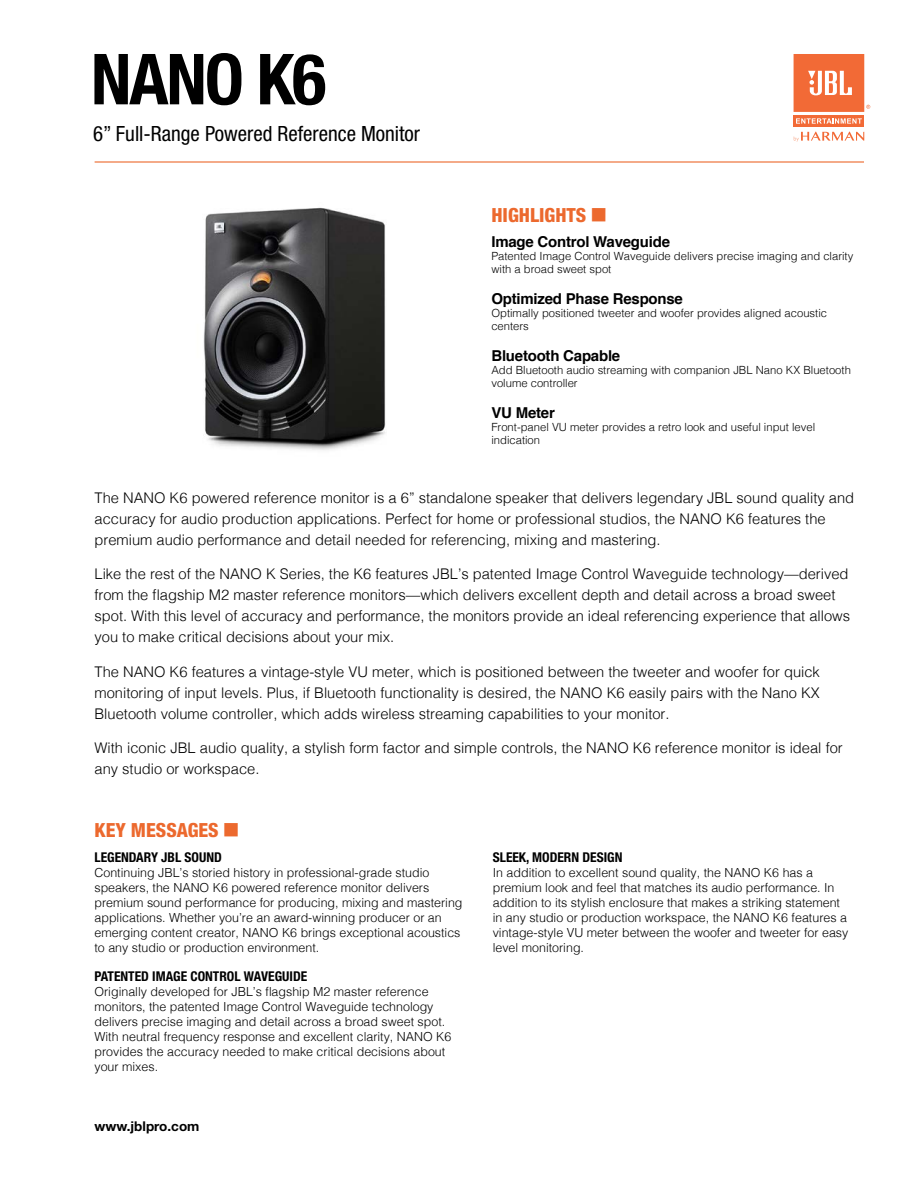
<style>
.page{position:relative;width:918px;height:1188px;background:#fff}
.page>*{position:absolute;margin:0;border:0;box-sizing:border-box;transform-origin:0 0}
.t1{font:700 condensed 70.5px "Helvetica Neue LT Std";letter-spacing:-.03em;color:#000}
.t2{font:condensed 21px "Helvetica Neue LT Std";color:#000}
.t3{font:800 condensed 19.5px "Helvetica Neue LT Std";color:#ec692e}
.t4{font:700 15px "Helvetica";letter-spacing:-.015em;color:#000}
.t5{font:300 14.7px/21px "Helvetica";color:#000}
.t6{font:700 condensed 13.5px "Helvetica Neue LT";color:#000}
.t7{font:700 13.5px "Helvetica Neue LT Std";color:#000}
.t8{font:300 12.45px/15px "Helvetica";color:#000}
.t9{font:300 11.25px/12.8px "Helvetica";color:#000}
</style>
<div class="page">
<hr style="left:95px;top:161px;width:769px;height:2px;background:#ec692e">
<div style="left:794px;top:116px;width:70px;height:11px;background:#f26a36"></div>
<svg style="left:796px;top:118px;width:66px;height:6px"></svg>
<svg style="left:794px;top:132px;width:70px;height:10px"></svg>
<svg style="left:794px;top:54px;width:76px;height:58px"></svg>
<img style="left:203px;top:207px;width:183px;height:243px">
<h1 class="t1" style="left:91px;top:37px;width:237px">NANO K6</h1>
<h2 class="t2" style="left:93px;top:121px;width:329px">6” Full-Range Powered Reference Monitor</h2>
<h3 class="t3" style="left:491px;top:203px;width:96px">HIGHLIGHTS</h3>
<p class="t4" style="left:491px;top:230px;width:180px">Image Control Waveguide</p>
<p class="t9" style="left:491px;top:249px;width:363px">Patented Image Control Waveguide delivers precise imaging and clarity with a broad sweet spot</p>
<p class="t4" style="left:491px;top:287px;width:193px">Optimized Phase Response</p>
<p class="t9" style="left:491px;top:306px;width:337px">Optimally positioned tweeter and woofer provides aligned acoustic centers</p>
<p class="t4" style="left:491px;top:344px;width:130px">Bluetooth Capable</p>
<p class="t9" style="left:491px;top:363px;width:361px">Add Bluetooth audio streaming with companion JBL Nano KX Bluetooth volume controller</p>
<p class="t4" style="left:491px;top:401px;width:65px">VU Meter</p>
<p class="t9" style="left:491px;top:420px;width:325px">Front-panel VU meter provides a retro look and useful input level indication</p>
<p class="t5" style="left:94px;top:486px;width:761px">The NANO K6 powered reference monitor is a 6” standalone speaker that delivers legendary JBL sound quality and accuracy for audio production applications. Perfect for home or professional studios, the NANO K6 features the premium audio performance and detail needed for referencing, mixing and mastering.</p>
<p class="t5" style="left:94px;top:563px;width:757px">Like the rest of the NANO K Series, the K6 features JBL’s patented Image Control Waveguide technology—derived from the flagship M2 master reference monitors—which delivers excellent depth and detail across a broad sweet spot. With this level of accuracy and performance, the monitors provide an ideal referencing experience that allows you to make critical decisions about your mix.</p>
<p class="t5" style="left:94px;top:660px;width:727px;text-align:justify">The NANO K6 features a vintage-style VU meter, which is positioned between the tweeter and woofer for quick monitoring of input levels. Plus, if Bluetooth functionality is desired, the NANO K6 easily pairs with the Nano KX Bluetooth volume controller, which adds wireless streaming capabilities to your monitor.</p>
<p class="t5" style="left:94px;top:737px;width:750px">With iconic JBL audio quality, a stylish form factor and simple controls, the NANO K6 reference monitor is ideal for any studio or workspace.</p>
<h3 class="t3" style="left:94px;top:818px;width:126px">KEY MESSAGES</h3>
<p class="t6" style="left:94px;top:849px;width:129px">LEGENDARY JBL SOUND</p>
<p class="t8" style="left:94px;top:864px;width:370px">Continuing JBL’s storied history in professional-grade studio speakers, the NANO K6 powered reference monitor delivers premium sound performance for producing, mixing and mastering applications. Whether you’re an award-winning producer or an emerging content creator, NANO K6 brings exceptional acoustics to any studio or production environment.</p>
<p class="t6" style="left:94px;top:968px;width:214px">PATENTED IMAGE CONTROL WAVEGUIDE</p>
<p class="t8" style="left:94px;top:984px;width:359px">Originally developed for JBL’s flagship M2 master reference monitors, the patented Image Control Waveguide technology delivers precise imaging and detail across a broad sweet spot.<br>With neutral frequency response and excellent clarity, NANO K6 provides the accuracy needed to make critical decisions about your mixes.</p>
<p class="t7" style="left:95px;top:1118px;width:106px">www.jblpro.com</p>
<p class="t6" style="left:493px;top:849px;width:131px">SLEEK, MODERN DESIGN</p>
<p class="t8" style="left:493px;top:864px;width:357px">In addition to excellent sound quality, the NANO K6 has a premium look and feel that matches its audio performance. In addition to its stylish enclosure that makes a striking statement in any studio or production workspace, the NANO K6 features a vintage-style VU meter between the woofer and tweeter for easy level monitoring.</p>
</div>
